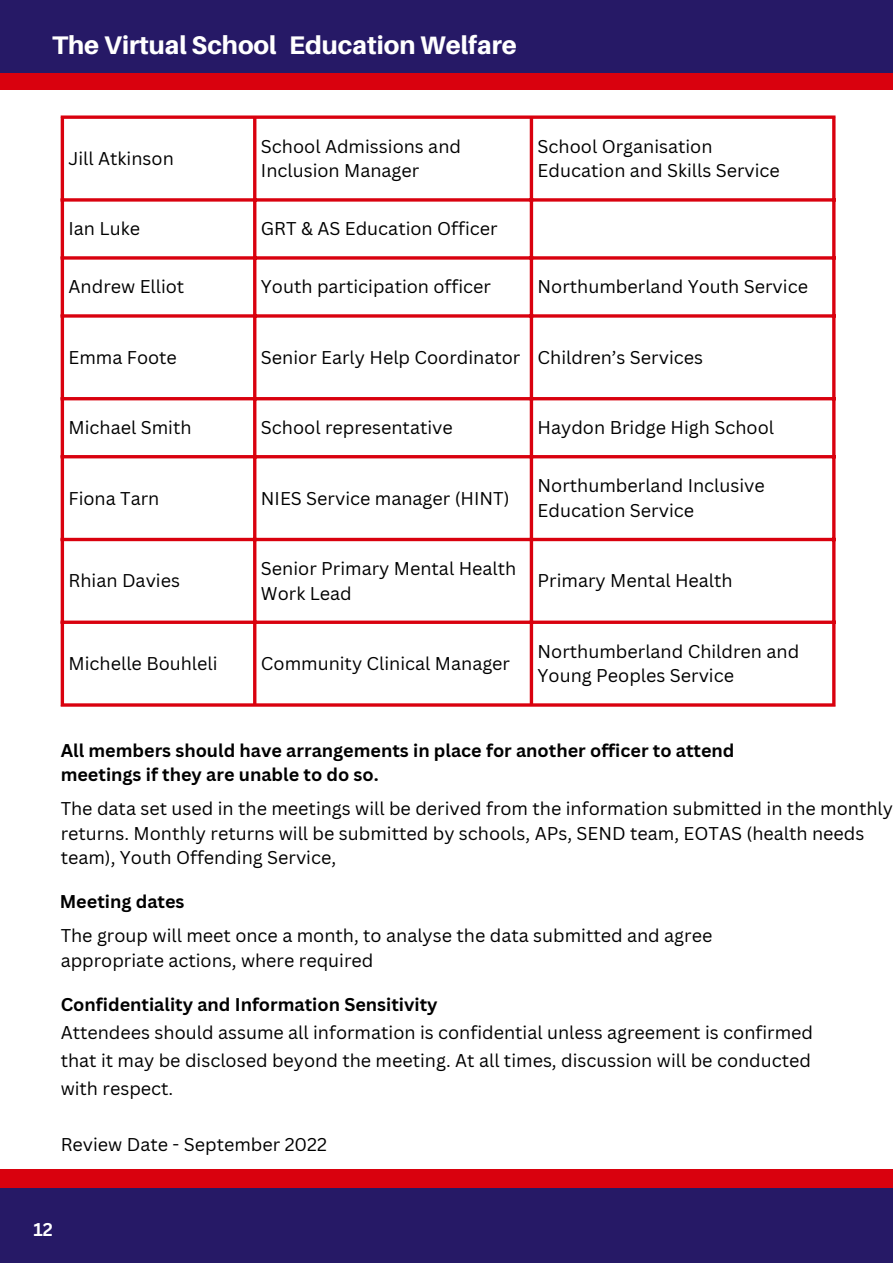
<style>
.page{position:relative;width:893px;height:1264px;background:#fff}
.page>*{position:absolute;margin:0;border:0;box-sizing:border-box;transform-origin:0 0}
.t1{font:800 25.5px "Aileron";color:#fff}
.t2{font:18px/24.8px "Canva Sans";color:#000}
.t3{font:700 18px/24.8px "Canva Sans";color:#000}
.t4{font:700 18px "Canva Sans";color:#fff}
</style>
<div class="page">
<div style="left:0;top:0;width:892px;height:80px;background:#261966"></div>
<div style="left:0;top:73px;width:892px;height:16px;background:#d9010e"></div>
<div style="left:0;top:1169px;width:892px;height:49px;background:#d9010e"></div>
<div style="left:0;top:1188px;width:892px;height:74px;background:#261966"></div>
<svg style="left:64px;top:119px;width:768px;height:584px"></svg>
<hr style="left:61px;top:119px;width:3px;height:584px;background:#d9010e">
<hr style="left:253px;top:119px;width:3px;height:584px;background:#d9010e">
<svg style="left:529px;top:119px;width:4px;height:584px;background:#df303b"></svg>
<hr style="left:832px;top:119px;width:3px;height:584px;background:#d9010e">
<svg style="left:61px;top:115px;width:774px;height:4px;background:#de2733"></svg>
<svg style="left:64px;top:198px;width:768px;height:4px;background:#de2732"></svg>
<svg style="left:64px;top:256px;width:768px;height:4px;background:#de2732"></svg>
<hr style="left:61px;top:314px;width:774px;height:3px;background:#d9010e">
<hr style="left:61px;top:397px;width:774px;height:3px;background:#d9010e">
<hr style="left:61px;top:455px;width:774px;height:3px;background:#d9010e">
<hr style="left:61px;top:538px;width:774px;height:3px;background:#d9010e">
<svg style="left:64px;top:620px;width:768px;height:4px;background:#de2732"></svg>
<hr style="left:61px;top:703px;width:774px;height:3px;background:#d9010e">
<h1 class="t1" style="left:52px;top:29px;width:226px">The Virtual School</h1>
<h1 class="t1" style="left:289px;top:29px;width:229px">Education Welfare</h1>
<p class="t2" style="left:69px;top:146px;width:107px">Jill Atkinson</p>
<p class="t2" style="left:261px;top:133px;width:201px">School Admissions and<br>Inclusion Manager</p>
<p class="t2" style="left:537px;top:133px;width:244px">School Organisation<br>Education and Skills Service</p>
<p class="t2" style="left:69px;top:216px;width:73px">Ian Luke</p>
<p class="t2" style="left:261px;top:216px;width:238px">GRT &amp; AS Education Officer</p>
<p class="t2" style="left:69px;top:274px;width:117px">Andrew Elliot</p>
<p class="t2" style="left:261px;top:274px;width:231px">Youth participation officer</p>
<p class="t2" style="left:537px;top:274px;width:272px">Northumberland Youth Service</p>
<p class="t2" style="left:69px;top:344px;width:110px">Emma Foote</p>
<p class="t2" style="left:261px;top:344px;width:443px">Senior Early Help Coordinator Children’s Services</p>
<p class="t2" style="left:69px;top:415px;width:124px">Michael Smith</p>
<p class="t2" style="left:261px;top:415px;width:193px">School representative</p>
<p class="t2" style="left:537px;top:415px;width:238px">Haydon Bridge High School</p>
<p class="t2" style="left:69px;top:485px;width:92px">Fiona Tarn</p>
<p class="t2" style="left:261px;top:485px;width:250px">NIES Service manager (HINT)</p>
<p class="t2" style="left:69px;top:568px;width:113px">Rhian Davies</p>
<p class="t2" style="left:261px;top:555px;width:257px">Senior Primary Mental Health<br>Work Lead</p>
<p class="t2" style="left:69px;top:650px;width:150px">Michelle Bouhleli</p>
<p class="t2" style="left:261px;top:650px;width:251px">Community Clinical Manager</p>
<p class="t2" style="left:537px;top:473px;width:229px">Northumberland Inclusive<br>Education Service</p>
<p class="t2" style="left:537px;top:568px;width:197px">Primary Mental Health</p>
<p class="t2" style="left:537px;top:638px;width:263px">Northumberland Children and<br>Young Peoples Service</p>
<p class="t3" style="left:61px;top:737px;width:675px">All members should have arrangements in place for another officer to attend meetings if they are unable to do so.</p>
<p class="t2" style="left:61px;top:795px;width:833px">The data set used in the meetings will be derived from the information submitted in the monthly returns. Monthly returns will be submitted by schools, APs, SEND team, EOTAS (health needs team), Youth Offending Service,</p>
<p class="t3" style="left:60px;top:888px;width:126px">Meeting dates</p>
<p class="t2" style="left:61px;top:922px;width:653px">The group will meet once a month, to analyse the data submitted and agree appropriate actions, where required</p>
<p class="t3" style="left:61px;top:991px;width:378px">Confidentiality and Information Sensitivity</p>
<p class="t2" style="left:61px;top:1017px;width:753px;line-height:28px;text-align:justify">Attendees should assume all information is confidential unless agreement is confirmed that it may be disclosed beyond the meeting. At all times, discussion will be conducted with respect.</p>
<p class="t2" style="left:61px;top:1131px;width:268px">Review Date - September 2022</p>
<p class="t4" style="left:34px;top:1216px;width:21px">12</p>
</div>
